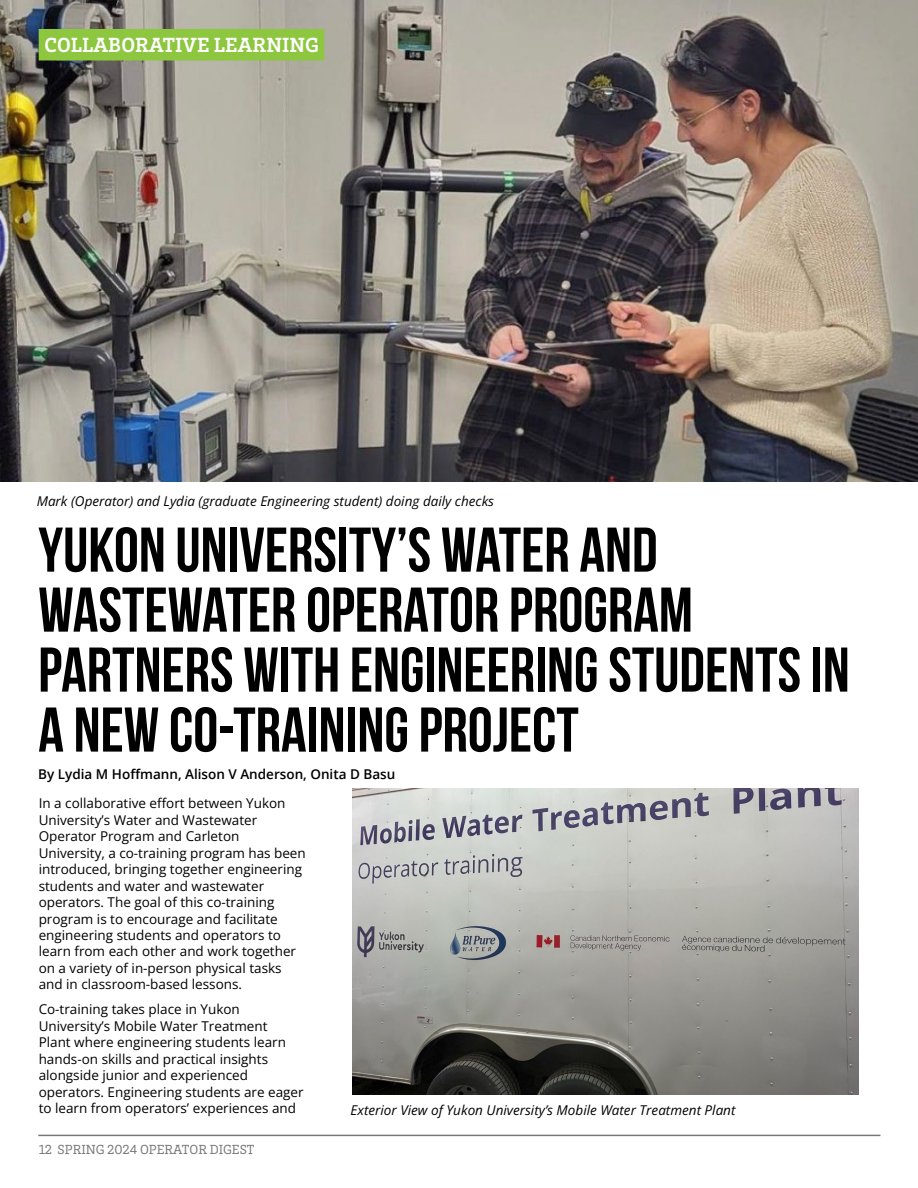
<style>
.page{position:relative;width:918px;height:1188px;background:#fff}
.page>*{position:absolute;margin:0;border:0;box-sizing:border-box;transform-origin:0 0}
.t1{font:700 63px/60px "Bebas Neue";color:#000}
.t2{font:700 21px "Brix Slab";letter-spacing:.005em;color:#fff}
.t3{font:13.5px/16.5px "Open Sans";color:#000}
.t4{font:italic 13.5px "Open Sans";color:#000}
.t5{font:600 13.5px "Open Sans";color:#000}
.t6{font:13.5px "Brix Slab";color:#77787b}
</style>
<div class="page">
<hr style="left:38px;top:1135px;width:842px;height:1px;background:#77787b">
<img style="left:352px;top:788px;width:507px;height:307px">
<img style="left:0;top:0;width:918px;height:481px">
<div style="left:39px;top:29px;width:285px;height:31px;background:#8dc63f"></div>
<h2 class="t2" style="left:44px;top:32px;width:276px">COLLABORATIVE LEARNING</h2>
<p class="t4" style="left:37px;top:491px;width:459px">Mark (Operator) and Lydia (graduate Engineering student) doing daily checks</p>
<h1 class="t1" style="left:38px;top:519px;width:813px">YUKON UNIVERSITY’S WATER AND<br>WASTEWATER OPERATOR PROGRAM<br>PARTNERS WITH ENGINEERING STUDENTS IN<br>A NEW CO-TRAINING PROJECT</h1>
<p class="t5" style="left:38px;top:765px;width:359px">By Lydia M Hoffmann, Alison V Anderson, Onita D Basu</p>
<p class="t3" style="left:39px;top:795px;width:269px">In a collaborative effort between Yukon University’s Water and Wastewater Operator Program and Carleton University, a co-training program has been introduced, bringing together engineering students and water and wastewater operators. The goal of this co-training program is to encourage and facilitate engineering students and operators to learn from each other and work together on a variety of in-person physical tasks and in classroom-based lessons.</p>
<p class="t3" style="left:39px;top:1001px;width:266px">Co-training takes place in Yukon University’s Mobile Water Treatment<br>Plant where engineering students learn hands-on skills and practical insights alongside junior and experienced operators. Engineering students are eager to learn from operators’ experiences and</p>
<p class="t6" style="left:39px;top:1140px;width:217px">12 SPRING 2024 OPERATOR DIGEST</p>
<p class="t4" style="left:351px;top:1101px;width:386px">Exterior View of Yukon University’s Mobile Water Treatment Plant</p>
</div>
